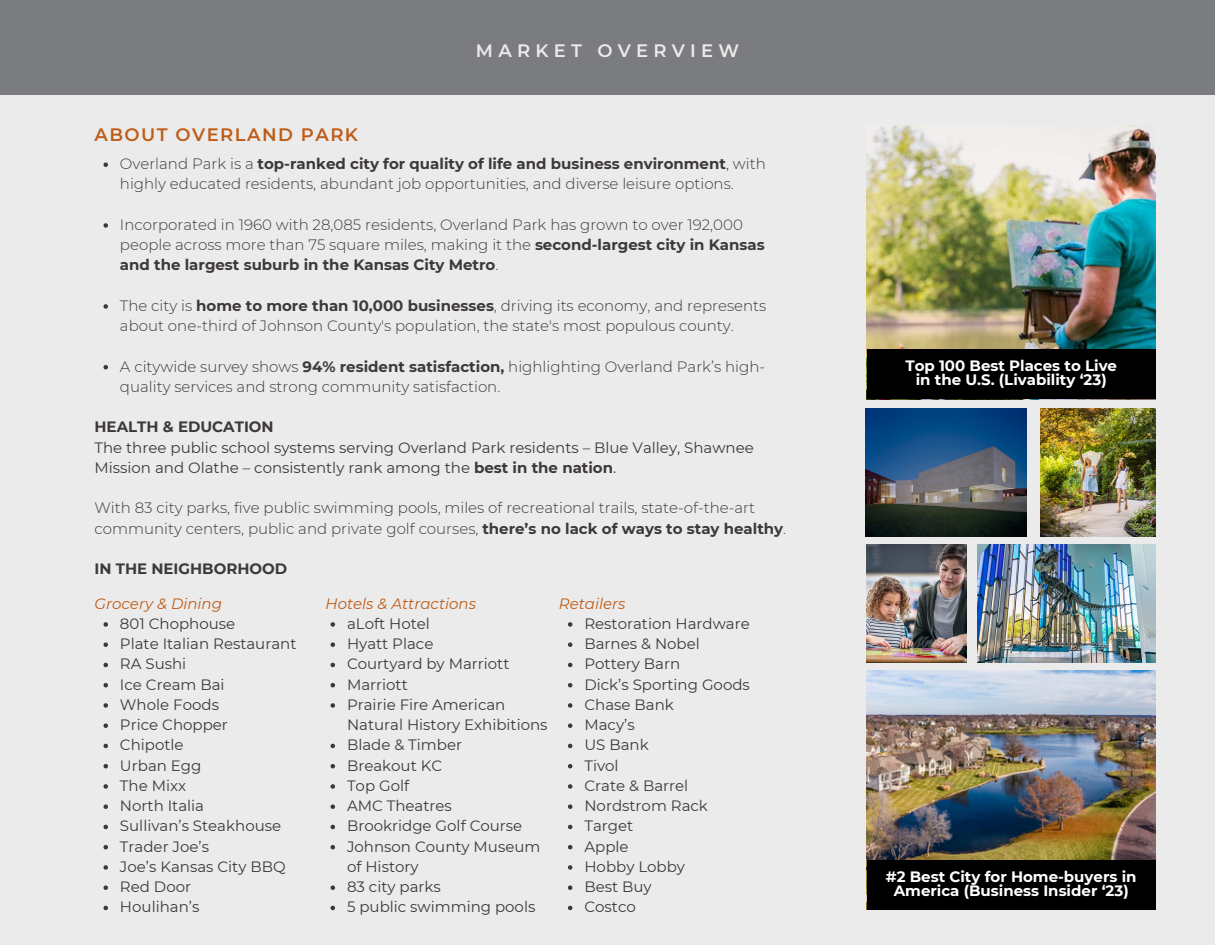
<style>
.page{position:relative;width:1215px;height:945px;background:#ebebec}
.page>*{position:absolute;margin:0;border:0;box-sizing:border-box;transform-origin:0 0}
.t1{font:600 18px "Montserrat";letter-spacing:.08em;color:#bf5c17}
.t2{font:600 18px "Montserrat";letter-spacing:.29em;color:#ebebec}
.t3{font:300 15px/20.2px "Montserrat";color:#3d3938}
.t4{font:15px/20.2px "Montserrat";color:#3d3938}
.t5{font:700 15px/14.7px "Montserrat";color:#fff;text-align:center}
.t6{font:italic 15px "Montserrat";color:#bf5c17}
.t7{font:700 15px "Montserrat";color:#3d3938}
.s1{font-weight:700}
</style>
<div class="page">
<div style="left:0;top:0;width:1215px;height:94px;background:#7b7c7f"></div>
<img style="left:867px;top:126px;width:289px;height:223px">
<img style="left:1040px;top:409px;width:115px;height:127px">
<img style="left:866px;top:409px;width:160px;height:127px">
<img style="left:978px;top:544px;width:177px;height:118px">
<img style="left:867px;top:544px;width:100px;height:118px">
<img style="left:867px;top:670px;width:289px;height:190px">
<svg style="left:104px;top:162px;width:4px;height:5px"></svg>
<svg style="left:104px;top:223px;width:4px;height:5px"></svg>
<svg style="left:104px;top:304px;width:4px;height:5px"></svg>
<svg style="left:104px;top:365px;width:4px;height:4px"></svg>
<div style="left:867px;top:860px;width:289px;height:50px;background:#000"></div>
<svg style="left:104px;top:622px;width:4px;height:5px"></svg>
<svg style="left:104px;top:642px;width:4px;height:5px"></svg>
<svg style="left:104px;top:663px;width:4px;height:4px"></svg>
<svg style="left:104px;top:683px;width:4px;height:4px"></svg>
<svg style="left:104px;top:703px;width:4px;height:5px"></svg>
<svg style="left:104px;top:723px;width:4px;height:5px"></svg>
<svg style="left:104px;top:744px;width:4px;height:4px"></svg>
<svg style="left:104px;top:764px;width:4px;height:4px"></svg>
<svg style="left:104px;top:784px;width:4px;height:5px"></svg>
<svg style="left:104px;top:804px;width:4px;height:5px"></svg>
<svg style="left:104px;top:825px;width:4px;height:4px"></svg>
<svg style="left:104px;top:845px;width:4px;height:4px"></svg>
<svg style="left:104px;top:865px;width:4px;height:5px"></svg>
<svg style="left:104px;top:885px;width:4px;height:5px"></svg>
<svg style="left:104px;top:906px;width:4px;height:4px"></svg>
<svg style="left:331px;top:622px;width:4px;height:5px"></svg>
<svg style="left:331px;top:642px;width:4px;height:5px"></svg>
<svg style="left:331px;top:663px;width:4px;height:4px"></svg>
<svg style="left:331px;top:683px;width:4px;height:4px"></svg>
<svg style="left:331px;top:703px;width:4px;height:5px"></svg>
<svg style="left:331px;top:744px;width:4px;height:4px"></svg>
<svg style="left:331px;top:764px;width:4px;height:4px"></svg>
<svg style="left:331px;top:784px;width:4px;height:5px"></svg>
<svg style="left:331px;top:804px;width:4px;height:5px"></svg>
<svg style="left:331px;top:825px;width:4px;height:4px"></svg>
<svg style="left:331px;top:845px;width:4px;height:4px"></svg>
<svg style="left:331px;top:885px;width:4px;height:5px"></svg>
<svg style="left:331px;top:906px;width:4px;height:4px"></svg>
<svg style="left:568px;top:622px;width:4px;height:5px"></svg>
<svg style="left:568px;top:642px;width:4px;height:5px"></svg>
<svg style="left:568px;top:663px;width:4px;height:4px"></svg>
<svg style="left:568px;top:683px;width:4px;height:4px"></svg>
<svg style="left:568px;top:703px;width:4px;height:5px"></svg>
<svg style="left:568px;top:723px;width:4px;height:5px"></svg>
<svg style="left:568px;top:744px;width:4px;height:4px"></svg>
<svg style="left:568px;top:764px;width:4px;height:4px"></svg>
<svg style="left:568px;top:784px;width:4px;height:5px"></svg>
<svg style="left:568px;top:804px;width:4px;height:5px"></svg>
<svg style="left:568px;top:825px;width:4px;height:4px"></svg>
<svg style="left:568px;top:845px;width:4px;height:4px"></svg>
<svg style="left:568px;top:865px;width:4px;height:5px"></svg>
<svg style="left:568px;top:885px;width:4px;height:5px"></svg>
<svg style="left:568px;top:906px;width:4px;height:4px"></svg>
<div style="left:867px;top:349px;width:289px;height:50px;background:#000"></div>
<h2 class="t2" style="left:476px;top:39px;width:265px">MARKET OVERVIEW</h2>
<h1 class="t1" style="left:94px;top:124px;width:265px">ABOUT OVERLAND PARK</h1>
<h1 class="t3" style="left:120px;top:154px;width:647px">Overland Park is a <span class="s1">top-ranked city for quality of life and business environment</span>, with highly educated residents, abundant job opportunities, and diverse leisure options.</h1>
<p class="t3" style="left:120px;top:214px;width:646px">Incorporated in 1960 with 28,085 residents, Overland Park has grown to over 192,000 people across more than 75 square miles, making it the <span class="s1">second-largest city in Kansas and the largest suburb in the Kansas City Metro</span>.</p>
<p class="t3" style="left:120px;top:295px;width:648px">The city is <span class="s1">home to more than 10,000 businesses</span>, driving its economy, and represents about one-third of Johnson County's population, the state's most populous county.</p>
<p class="t3" style="left:120px;top:356px;width:647px">A citywide survey shows <span class="s1">94% resident satisfaction,</span> highlighting Overland Park’s high&shy;quality services and strong community satisfaction.</p>
<p class="t7" style="left:94px;top:418px;width:181px">HEALTH &amp; EDUCATION</p>
<p class="t4" style="left:94px;top:437px;width:661px">The three public school systems serving Overland Park residents – Blue Valley, Shawnee<br>Mission and Olathe – consistently rank among the <span class="s1">best in the nation</span>.</p>
<p class="t3" style="left:94px;top:498px;width:693px">With 83 city parks, five public swimming pools, miles of recreational trails, state-of-the-art community centers, public and private golf courses, <span class="s1">there’s no lack of ways to stay healthy</span>.</p>
<p class="t7" style="left:94px;top:560px;width:194px">IN THE NEIGHBORHOOD</p>
<p class="t6" style="left:94px;top:594px;width:129px">Grocery &amp; Dining</p>
<p class="t4" style="left:120px;top:613px;width:117px">801 Chophouse</p>
<p class="t4" style="left:120px;top:634px;width:178px">Plate Italian Restaurant</p>
<p class="t4" style="left:120px;top:654px;width:68px">RA Sushi</p>
<p class="t4" style="left:120px;top:674px;width:106px">Ice Cream Bai</p>
<p class="t4" style="left:120px;top:694px;width:101px">Whole Foods</p>
<p class="t4" style="left:120px;top:715px;width:109px">Price Chopper</p>
<p class="t4" style="left:120px;top:735px;width:65px">Chipotle</p>
<p class="t4" style="left:120px;top:755px;width:83px">Urban Egg</p>
<p class="t4" style="left:120px;top:775px;width:68px">The Mixx</p>
<p class="t4" style="left:120px;top:796px;width:86px">North Italia</p>
<p class="t4" style="left:120px;top:816px;width:163px">Sullivan’s Steakhouse</p>
<p class="t4" style="left:120px;top:836px;width:91px">Trader Joe’s</p>
<p class="t4" style="left:120px;top:856px;width:167px">Joe’s Kansas City BBQ</p>
<p class="t4" style="left:120px;top:877px;width:73px">Red Door</p>
<p class="t4" style="left:120px;top:897px;width:81px">Houlihan’s</p>
<p class="t6" style="left:325px;top:594px;width:152px">Hotels &amp; Attractions</p>
<p class="t4" style="left:347px;top:613px;width:84px">aLoft Hotel</p>
<p class="t4" style="left:347px;top:634px;width:88px">Hyatt Place</p>
<p class="t4" style="left:347px;top:654px;width:164px">Courtyard by Marriott</p>
<p class="t4" style="left:347px;top:674px;width:62px">Marriott</p>
<p class="t4" style="left:347px;top:694px;width:202px">Prairie Fire American<br>Natural History Exhibitions</p>
<p class="t4" style="left:347px;top:735px;width:117px">Blade &amp; Timber</p>
<p class="t4" style="left:347px;top:755px;width:97px">Breakout KC</p>
<p class="t4" style="left:347px;top:775px;width:64px">Top Golf</p>
<p class="t4" style="left:347px;top:796px;width:106px">AMC Theatres</p>
<p class="t4" style="left:347px;top:816px;width:177px">Brookridge Golf Course</p>
<p class="t4" style="left:347px;top:836px;width:195px">Johnson County Museum of History</p>
<p class="t4" style="left:347px;top:877px;width:95px">83 city parks</p>
<p class="t4" style="left:347px;top:897px;width:190px">5 public swimming pools</p>
<p class="t6" style="left:559px;top:594px;width:68px">Retailers</p>
<p class="t4" style="left:584px;top:613px;width:167px">Restoration Hardware</p>
<p class="t4" style="left:584px;top:634px;width:117px">Barnes &amp; Nobel</p>
<p class="t4" style="left:584px;top:654px;width:97px">Pottery Barn</p>
<p class="t4" style="left:584px;top:674px;width:167px">Dick’s Sporting Goods</p>
<p class="t4" style="left:584px;top:694px;width:91px">Chase Bank</p>
<p class="t4" style="left:584px;top:715px;width:52px">Macy’s</p>
<p class="t4" style="left:584px;top:735px;width:66px">US Bank</p>
<p class="t4" style="left:584px;top:755px;width:36px">Tivol</p>
<p class="t4" style="left:584px;top:775px;width:105px">Crate &amp; Barrel</p>
<p class="t4" style="left:584px;top:796px;width:125px">Nordstrom Rack</p>
<p class="t4" style="left:584px;top:816px;width:50px">Target</p>
<p class="t4" style="left:584px;top:836px;width:46px">Apple</p>
<p class="t4" style="left:584px;top:856px;width:102px">Hobby Lobby</p>
<p class="t4" style="left:584px;top:877px;width:69px">Best Buy</p>
<p class="t4" style="left:584px;top:897px;width:53px">Costco</p>
<h3 class="t5" style="left:905px;top:358px;width:213px">Top 100 Best Places to Live in the U.S. (Livability ‘23)</h3>
<p class="t5" style="left:886px;top:869px;width:252px">#2 Best City for Home-buyers in<br>America (Business Insider ‘23)</p>
</div>
